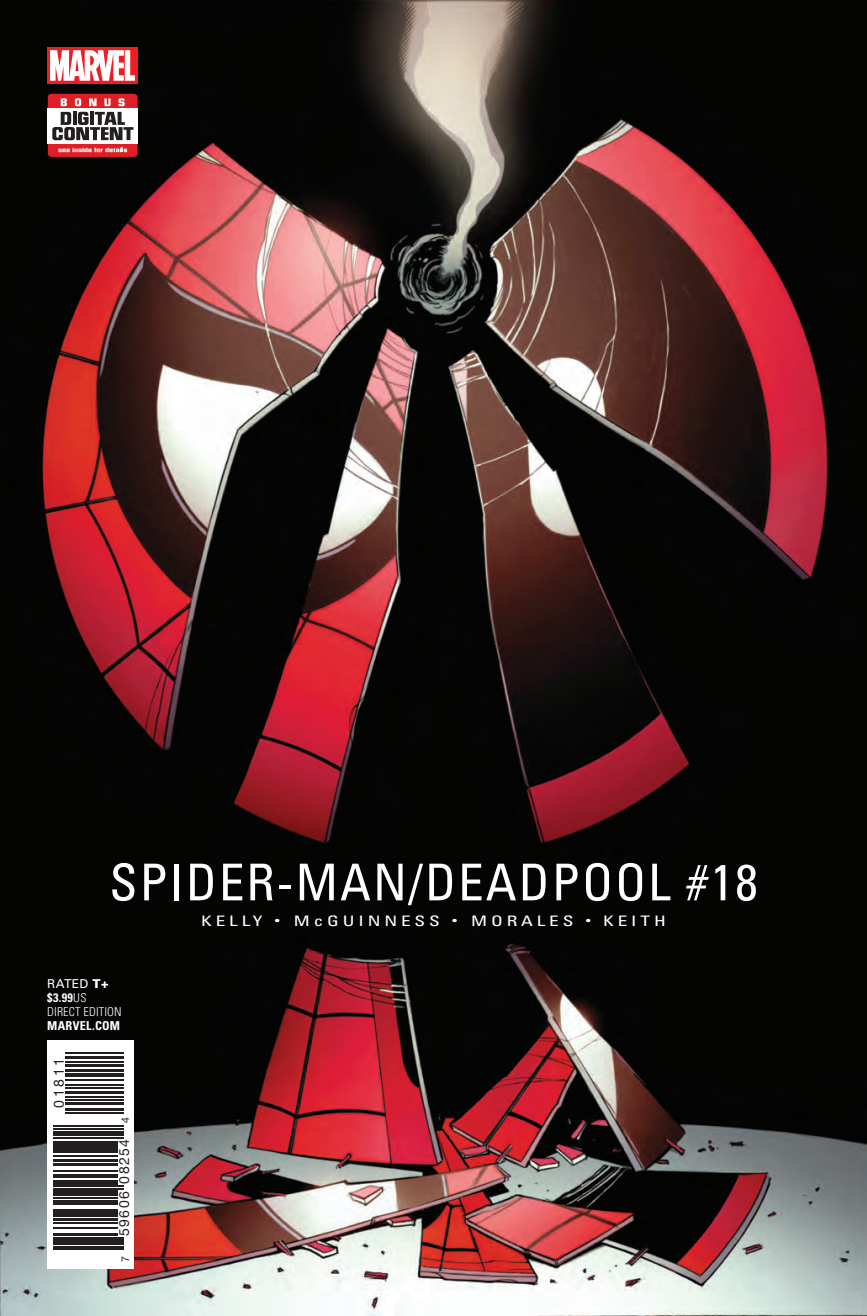
<style>
.page{position:relative;width:867px;height:1316px;background:#fff}
.page>*{position:absolute;margin:0;border:0;box-sizing:border-box;transform-origin:0 0}
.t1{font:condensed 50.75px "Univers LT Std";letter-spacing:.04em;color:#fff}
.t2{font:condensed 14.35px "Univers LT Std";letter-spacing:.2em;color:#fff;scale:1.33 1}
.t3{font:14px "Helvetica Neue";letter-spacing:.1em;color:#231f20}
.t4{font:300 condensed 12.25px/14px "Univers LT Std";letter-spacing:.01em;color:#fff}
.t5{font:700 condensed 12.25px "Univers LT Std";letter-spacing:.025em;color:#fff}
.t6{font:10.67px "Helvetica Neue";color:#231f20}
.s1{font-family:"Futura";font-weight:800}
.s2{font-weight:400;font-stretch:normal}
.s3{font-weight:900;font-stretch:normal}
.s4{font-weight:700}
.s5{font-size:10.67px}
</style>
<div class="page">
<img style="left:0;top:0;width:866px;height:1315px">
<svg style="left:47px;top:1039px;width:87px;height:229px"></svg>
<hr style="left:54px;top:1248px;width:70px;height:1px;background:#231f20">
<hr style="left:54px;top:1245px;width:70px;height:1px;background:#231f20">
<hr style="left:54px;top:1240px;width:70px;height:4px;background:#231f20">
<hr style="left:54px;top:1236px;width:70px;height:3px;background:#231f20">
<hr style="left:54px;top:1232px;width:64px;height:3px;background:#231f20">
<hr style="left:54px;top:1227px;width:64px;height:1px;background:#231f20">
<hr style="left:54px;top:1221px;width:64px;height:2px;background:#231f20">
<hr style="left:54px;top:1217px;width:64px;height:3px;background:#231f20">
<hr style="left:54px;top:1215px;width:64px;height:1px;background:#231f20">
<div style="left:54px;top:1208px;width:64px;height:6px;background:#231f20"></div>
<hr style="left:54px;top:1202px;width:64px;height:3px;background:#231f20">
<hr style="left:54px;top:1199px;width:64px;height:2px;background:#231f20">
<hr style="left:54px;top:1196px;width:64px;height:2px;background:#231f20">
<div style="left:54px;top:1190px;width:64px;height:5px;background:#231f20"></div>
<hr style="left:54px;top:1187px;width:70px;height:2px;background:#231f20">
<hr style="left:54px;top:1185px;width:70px;height:1px;background:#231f20">
<div style="left:54px;top:1179px;width:64px;height:5px;background:#231f20"></div>
<hr style="left:54px;top:1175px;width:64px;height:2px;background:#231f20">
<hr style="left:54px;top:1173px;width:64px;height:1px;background:#231f20">
<hr style="left:54px;top:1169px;width:64px;height:1px;background:#231f20">
<hr style="left:54px;top:1162px;width:64px;height:3px;background:#231f20">
<hr style="left:54px;top:1158px;width:64px;height:3px;background:#231f20">
<hr style="left:54px;top:1155px;width:64px;height:1px;background:#231f20">
<hr style="left:54px;top:1148px;width:64px;height:4px;background:#231f20">
<hr style="left:54px;top:1145px;width:64px;height:2px;background:#231f20">
<svg style="left:54px;top:1140px;width:64px;height:4px"></svg>
<hr style="left:54px;top:1136px;width:70px;height:2px;background:#231f20">
<hr style="left:54px;top:1131px;width:70px;height:4px;background:#231f20">
<hr style="left:54px;top:1127px;width:70px;height:2px;background:#231f20">
<hr style="left:54px;top:1124px;width:70px;height:2px;background:#231f20">
<hr style="left:65px;top:1111px;width:59px;height:2px;background:#231f20">
<hr style="left:65px;top:1107px;width:59px;height:3px;background:#231f20">
<hr style="left:65px;top:1101px;width:59px;height:3px;background:#231f20">
<hr style="left:65px;top:1098px;width:59px;height:2px;background:#231f20">
<hr style="left:65px;top:1096px;width:59px;height:1px;background:#231f20">
<hr style="left:65px;top:1090px;width:59px;height:3px;background:#231f20">
<hr style="left:65px;top:1086px;width:59px;height:2px;background:#231f20">
<hr style="left:65px;top:1084px;width:59px;height:1px;background:#231f20">
<hr style="left:65px;top:1079px;width:59px;height:1px;background:#231f20">
<hr style="left:65px;top:1075px;width:59px;height:1px;background:#231f20">
<hr style="left:65px;top:1072px;width:59px;height:2px;background:#231f20">
<hr style="left:65px;top:1068px;width:59px;height:3px;background:#231f20">
<hr style="left:65px;top:1063px;width:59px;height:3px;background:#231f20">
<hr style="left:65px;top:1060px;width:59px;height:2px;background:#231f20">
<hr style="left:65px;top:1055px;width:59px;height:3px;background:#231f20">
<hr style="left:65px;top:1051px;width:59px;height:1px;background:#231f20">
<svg style="left:48px;top:94px;width:89px;height:63px"></svg>
<div style="left:47px;top:47px;width:91px;height:37px;background:#ee1d23"></div>
<svg style="left:50px;top:50px;width:85px;height:31px"></svg>
<h1 class="t1" style="left:109px;top:850px;width:649px">SPIDER-MAN/DEADPOOL #18</h1>
<p class="t2" style="left:201px;top:912px;width:350px">KELLY <span class="s1">·</span> McGUINNESS <span class="s1">·</span> MORALES <span class="s1">·</span> KEITH</p>
<p class="t4" style="left:47px;top:976px;width:76px"><span class="s2">RATED</span> <span class="s3">T+ </span><span class="s4">$3.99</span>US<br>DIRECT EDITION</p>
<p class="t5" style="left:47px;top:1018px;width:74px">MARVEL.COM</p>
<p class="t3" style="left:49px;top:1107px;width:51px;rotate:-90deg">01811</p>
<p class="t3" style="left:114px;top:1235px;width:121px;rotate:-90deg">59606 08254 <span class="s5">4</span></p>
<p class="t6" style="left:118px;top:1261px;width:7px;rotate:-90deg">7</p>
</div>
